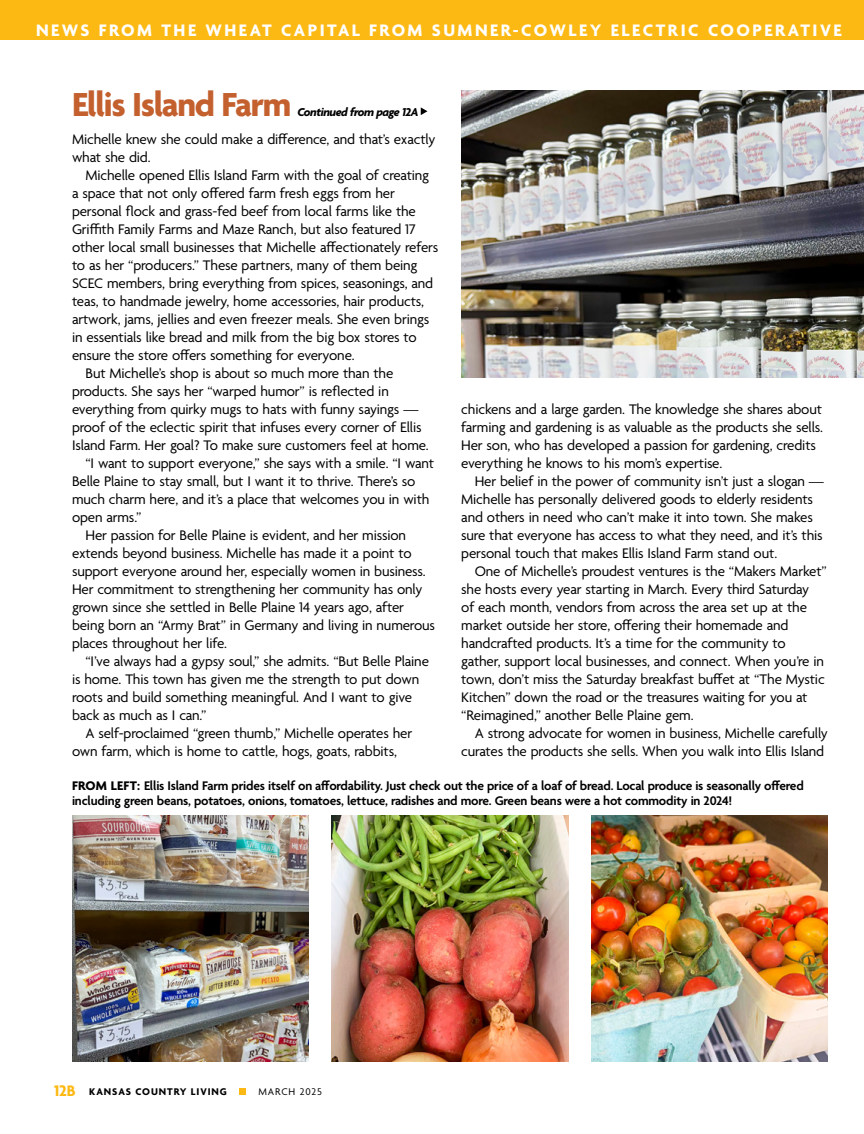
<style>
.page{position:relative;width:864px;height:1134px;background:#fff}
.page>*{position:absolute;margin:0;border:0;box-sizing:border-box;transform-origin:0 0}
.t1{font:700 36px "Agenda";letter-spacing:-.035em;color:#c3602e}
.t2{font:700 18px "Agenda";letter-spacing:.14em;color:#fff}
.t3{font:15px/18px "Agenda";letter-spacing:-.01em;color:#000}
.t4{font:600 13.5px/15px "Agenda";letter-spacing:-.015em;color:#000}
.t5{font:italic 700 12.3px "Agenda";letter-spacing:-.035em;color:#000}
.t6{font:700 10.5px "Agenda";letter-spacing:.09em;color:#000}
.t7{font:10.5px "Agenda";letter-spacing:.09em;color:#000}
.s1{font-weight:700}
.s2{font-size:16.5px;color:#fdb913}
</style>
<div class="page">
<svg style="left:421px;top:107px;width:6px;height:8px"></svg>
<img style="left:461px;top:90px;width:403px;height:288px">
<img style="left:72px;top:815px;width:237px;height:247px">
<img style="left:332px;top:815px;width:236px;height:247px">
<img style="left:591px;top:815px;width:237px;height:247px">
<div style="left:239px;top:1088px;width:7px;height:7px;background:#fdb913"></div>
<div style="left:0;top:0;width:864px;height:40px;background:#fdb913"></div>
<p class="t2" style="left:36px;top:21px;width:807px">NEWS FROM THE WHEAT CAPITAL FROM SUMNER-COWLEY ELECTRIC COOPERATIVE</p>
<h1 class="t1" style="left:72px;top:85px;width:221px">Ellis Island Farm</h1>
<p class="t5" style="left:298px;top:105px;width:123px">Continued from page 12A</p>
<p class="t3" style="left:72px;top:131px;width:365px">Michelle knew she could make a difference, and that’s exactly what she did.</p>
<p class="t3" style="left:86px;top:167px;width:345px">Michelle opened Ellis Island Farm with the goal of creating</p>
<p class="t3" style="left:72px;top:185px;width:324px">a space that not only offered farm fresh eggs from her</p>
<p class="t3" style="left:72px;top:203px;width:345px">personal flock and grass-fed beef from local farms like the</p>
<p class="t3" style="left:72px;top:221px;width:345px">Griffith Family Farms and Maze Ranch, but also featured 17</p>
<p class="t3" style="left:72px;top:239px;width:368px">other local small businesses that Michelle affectionately refers</p>
<p class="t3" style="left:72px;top:257px;width:347px">to as her “producers.” These partners, many of them being</p>
<p class="t3" style="left:72px;top:275px;width:363px">SCEC members, bring everything from spices, seasonings, and</p>
<p class="t3" style="left:72px;top:293px;width:354px">teas, to handmade jewelry, home accessories, hair products,</p>
<p class="t3" style="left:72px;top:311px;width:359px">artwork, jams, jellies and even freezer meals. She even brings</p>
<p class="t3" style="left:72px;top:329px;width:346px">in essentials like bread and milk from the big box stores to</p>
<p class="t3" style="left:72px;top:347px;width:284px">ensure the store offers something for everyone.</p>
<p class="t3" style="left:86px;top:365px;width:309px">But Michelle’s shop is about so much more than the</p>
<p class="t3" style="left:72px;top:383px;width:318px">products. She says her “warped humor” is reflected in</p>
<p class="t3" style="left:72px;top:401px;width:348px">everything from quirky mugs to hats with funny sayings —</p>
<p class="t3" style="left:72px;top:419px;width:351px">proof of the eclectic spirit that infuses every corner of Ellis</p>
<p class="t3" style="left:72px;top:437px;width:358px">Island Farm. Her goal? To make sure customers feel at home.</p>
<p class="t3" style="left:86px;top:455px;width:350px">“I want to support everyone,” she says with a smile. “I want</p>
<p class="t3" style="left:72px;top:473px;width:345px">Belle Plaine to stay small, but I want it to thrive. There’s so</p>
<p class="t3" style="left:72px;top:491px;width:359px">much charm here, and it’s a place that welcomes you in with</p>
<p class="t3" style="left:72px;top:509px;width:71px">open arms.”</p>
<p class="t3" style="left:86px;top:527px;width:322px">Her passion for Belle Plaine is evident, and her mission</p>
<p class="t3" style="left:72px;top:545px;width:341px">extends beyond business. Michelle has made it a point to</p>
<p class="t3" style="left:72px;top:563px;width:355px">support everyone around her, especially women in business.</p>
<p class="t3" style="left:72px;top:581px;width:352px">Her commitment to strengthening her community has only</p>
<p class="t3" style="left:72px;top:599px;width:334px">grown since she settled in Belle Plaine 14 years ago, after</p>
<p class="t3" style="left:72px;top:617px;width:365px">being born an “Army Brat” in Germany and living in numerous</p>
<p class="t3" style="left:72px;top:635px;width:157px">places throughout her life.</p>
<p class="t3" style="left:86px;top:653px;width:345px">“I’ve always had a gypsy soul,” she admits. “But Belle Plaine</p>
<p class="t3" style="left:72px;top:671px;width:349px">is home. This town has given me the strength to put down</p>
<p class="t3" style="left:72px;top:689px;width:342px">roots and build something meaningful. And I want to give</p>
<p class="t3" style="left:72px;top:707px;width:136px">back as much as I can.”</p>
<p class="t3" style="left:86px;top:725px;width:328px">A self-proclaimed “green thumb,” Michelle operates her</p>
<p class="t3" style="left:72px;top:743px;width:326px">own farm, which is home to cattle, hogs, goats, rabbits,</p>
<p class="t3" style="left:461px;top:401px;width:363px">chickens and a large garden. The knowledge she shares about farming and gardening is as valuable as the products she sells.<br>Her son, who has developed a passion for gardening, credits everything he knows to his mom’s expertise.</p>
<p class="t3" style="left:461px;top:473px;width:364px;text-indent:14px">Her belief in the power of community isn’t just a slogan — Michelle has personally delivered goods to elderly residents and others in need who can’t make it into town. She makes sure that everyone has access to what they need, and it’s this personal touch that makes Ellis Island Farm stand out.</p>
<p class="t3" style="left:461px;top:563px;width:367px;text-indent:14px">One of Michelle’s proudest ventures is the “Makers Market” she hosts every year starting in March. Every third Saturday<br>of each month, vendors from across the area set up at the market outside her store, offering their homemade and handcrafted products. It’s a time for the community to gather, support local businesses, and connect. When you’re in town, don’t miss the Saturday breakfast buffet at “The Mystic Kitchen” down the road or the treasures waiting for you at “Reimagined,” another Belle Plaine gem.</p>
<p class="t3" style="left:461px;top:725px;width:368px;text-align:right">A strong advocate for women in business, Michelle carefully curates the products she sells. When you walk into Ellis Island</p>
<p class="t4" style="left:72px;top:779px;width:733px"><span class="s1">FROM LEFT:</span> Ellis Island Farm prides itself on affordability. Just check out the price of a loaf of bread. Local produce is seasonally offered including green beans, potatoes, onions, tomatoes, lettuce, radishes and more. Green beans were a hot commodity in 2024!</p>
<p class="t6" style="left:54px;top:1086px;width:174px"><span class="s2">12B</span> KANSAS COUNTRY LIVING</p>
<p class="t7" style="left:258px;top:1086px;width:65px">MARCH 2025</p>
</div>
